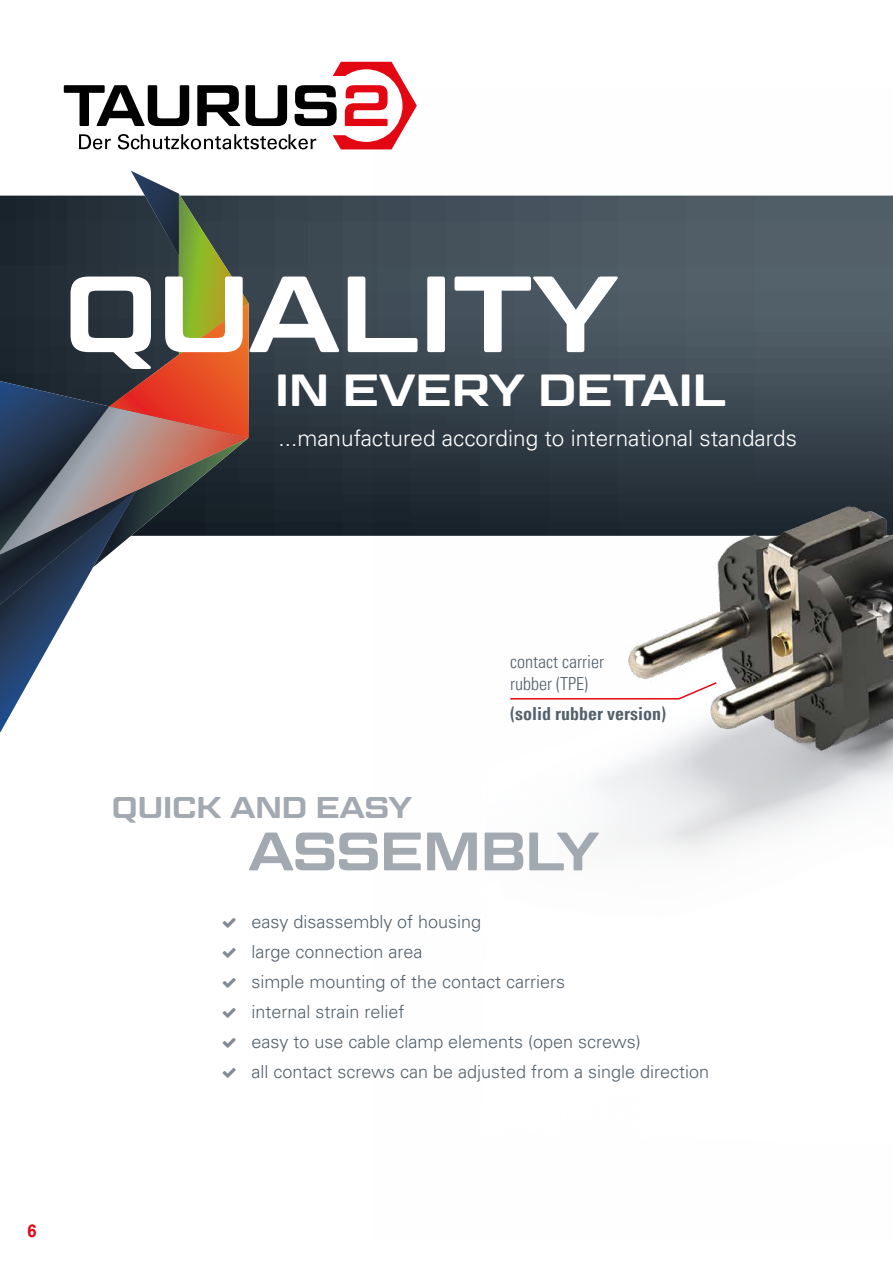
<style>
.page{position:relative;width:893px;height:1263px;background:#fff}
.page>*{position:absolute;margin:0;border:0;box-sizing:border-box;transform-origin:0 0}
.t1{font:600 108px "Geom Graphic";color:#fff}
.t2{font:600 54px "Geom Graphic";color:#a2a9b1}
.t3{font:600 45px "Geom Graphic";color:#fff}
.t4{font:600 30px "Geom Graphic";color:#a2a9b1}
.t5{font:300 22.5px "Univers LT Pro 45";color:#fff}
.t6{font:300 18px/30px "Univers LT Pro 45";color:#54616c}
.t7{font:300 condensed 18px/21.6px "Univers LT Pro";color:#54616c}
.t8{font:700 condensed 18px "Univers LT Pro";color:#54616c}
.t9{font:700 18px "Univers LT Pro 65";color:#e30613;scale:.9 1}
</style>
<div class="page">
<svg style="left:249px;top:196px;width:126px;height:340px;background:#2f3b44"></svg>
<img style="left:375px;top:149px;width:518px;height:704px">
<svg style="left:0;top:171px;width:249px;height:562px"></svg>
<svg style="left:509px;top:681px;width:209px;height:19px"></svg>
<svg style="left:64px;top:62px;width:353px;height:87px"></svg>
<h1 class="t1" style="left:64px;top:248px;width:556px">QUALITY</h1>
<h3 class="t3" style="left:275px;top:363px;width:452px">IN EVERY DETAIL</h3>
<p class="t5" style="left:279px;top:423px;width:520px">...manufactured according to international standards</p>
<p class="t9" style="left:27px;top:1218px;width:12px">6</p>
<p class="t7" style="left:510px;top:650px;width:95px">contact carrier rubber (TPE)</p>
<p class="t8" style="left:510px;top:702px;width:157px">(solid rubber version)</p>
<h3 class="t4" style="left:112px;top:789px;width:301px">QUICK AND EASY</h3>
<h2 class="t2" style="left:249px;top:818px;width:352px">ASSEMBLY</h2>
<p class="t6" style="left:251px;top:906px;width:459px">easy disassembly of housing<br>large connection area<br>simple mounting of the contact carriers<br>internal strain relief<br>easy to use cable clamp elements (open screws)<br>all contact screws can be adjusted from a single direction</p>
</div>
